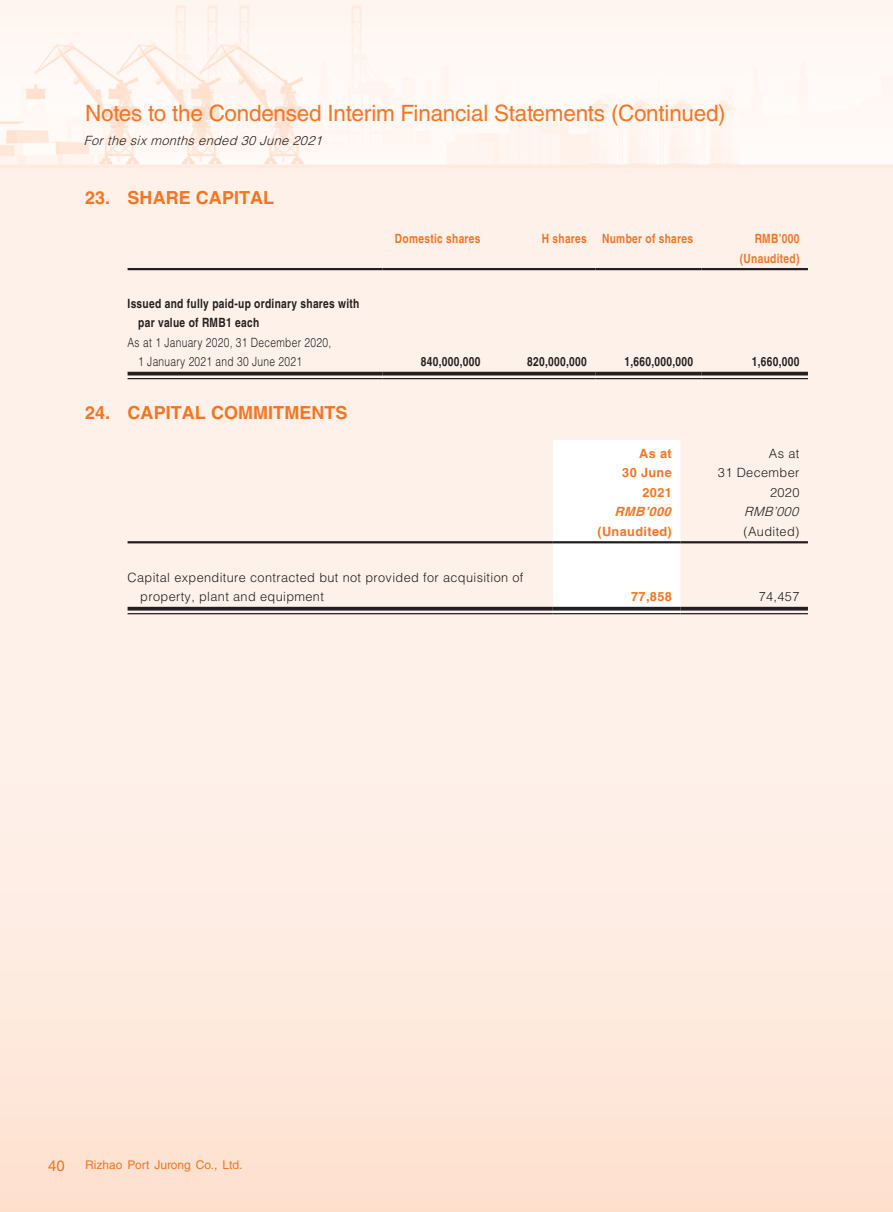
<style>
.page{position:relative;width:893px;height:1212px;background:#fff}
.page>*{position:absolute;margin:0;border:0;box-sizing:border-box;transform-origin:0 0}
.t1{font:22.5px "Helvetica LT Std";letter-spacing:-.01em;color:#f57523}
.t2{font:700 18px "Helvetica LT Std";letter-spacing:.005em;color:#f57523}
.t3{font:15px "Helvetica LT Std";color:#f57523}
.t4{font:300 12.75px/19.5px "Helvetica LT Std";letter-spacing:.03em;color:#231f20;text-align:right}
.t5{font:700 12.75px/19.5px "Helvetica LT Std";letter-spacing:.03em;color:#231f20;scale:.8 1}
.t6{font:300 12.75px/19.5px "Helvetica LT Std";letter-spacing:.03em;color:#231f20;scale:.8 1}
.t7{font:700 12.75px/19.5px "Helvetica LT Std";letter-spacing:.03em;color:#f57523;text-align:right;scale:.8 1}
.t8{font:italic 300 12.75px "Helvetica LT Std";color:#231f20}
.t9{font:700 12.75px/19.5px "Helvetica LT Std";letter-spacing:.03em;color:#f57523;text-align:right}
.t10{font:italic 700 12.75px "Helvetica LT Std";color:#f57523}
.t11{font:12px "Helvetica LT Std";letter-spacing:.005em;color:#f57523}
</style>
<div class="page">
<div style="left:0;top:168px;width:893px;height:1044px;background:linear-gradient(to bottom,#fdf4ee,#fee7da)"></div>
<svg style="left:0;top:0;width:893px;height:168px;fill:#fff7f3"></svg>
<hr style="left:128px;top:268px;width:255px;height:2px;background:#231f20">
<hr style="left:383px;top:268px;width:106px;height:2px;background:#231f20">
<hr style="left:489px;top:268px;width:106px;height:2px;background:#231f20">
<hr style="left:595px;top:268px;width:107px;height:2px;background:#231f20">
<hr style="left:702px;top:268px;width:106px;height:2px;background:#231f20">
<hr style="left:128px;top:372px;width:255px;height:3px;background:#231f20">
<hr style="left:128px;top:378px;width:255px;height:1px;background:#231f20">
<hr style="left:383px;top:372px;width:106px;height:3px;background:#231f20">
<hr style="left:383px;top:378px;width:106px;height:1px;background:#231f20">
<hr style="left:489px;top:372px;width:106px;height:3px;background:#231f20">
<hr style="left:489px;top:378px;width:106px;height:1px;background:#231f20">
<hr style="left:595px;top:372px;width:107px;height:3px;background:#231f20">
<hr style="left:595px;top:378px;width:107px;height:1px;background:#231f20">
<hr style="left:702px;top:372px;width:106px;height:3px;background:#231f20">
<hr style="left:702px;top:378px;width:106px;height:1px;background:#231f20">
<svg style="left:553px;top:440px;width:127px;height:173px"></svg>
<hr style="left:128px;top:541px;width:425px;height:2px;background:#231f20">
<hr style="left:553px;top:541px;width:127px;height:2px;background:#231f20">
<hr style="left:680px;top:541px;width:128px;height:2px;background:#231f20">
<hr style="left:128px;top:607px;width:425px;height:3px;background:#231f20">
<hr style="left:128px;top:613px;width:425px;height:1px;background:#231f20">
<hr style="left:553px;top:607px;width:127px;height:3px;background:#231f20">
<hr style="left:553px;top:613px;width:127px;height:1px;background:#231f20">
<hr style="left:680px;top:607px;width:128px;height:3px;background:#231f20">
<hr style="left:680px;top:613px;width:128px;height:1px;background:#231f20">
<h1 class="t1" style="left:85px;top:100px;width:642px">Notes to the Condensed Interim Financial Statements (Continued)</h1>
<p class="t8" style="left:84px;top:133px;width:244px">Forthe sixmonthsended 30 June 2021</p>
<h2 class="t2" style="left:85px;top:187px;width:191px">23. SHARE CAPITAL</h2>
<p class="t5" style="left:138px;top:293px;width:278px;text-indent:-11px">Issued and fully paid-up ordinary shares with par value of RMB1 each</p>
<p class="t6" style="left:138px;top:332px;width:243px;text-indent:-11px">As at 1 January 2020, 31 December 2020,<br>1 January 2021 and 30 June 2021</p>
<h2 class="t2" style="left:85px;top:401px;width:264px">24. CAPITAL COMMITMENTS</h2>
<p class="t7" style="left:395px;top:229px;width:109px">Domestic shares</p>
<p class="t7" style="left:542px;top:229px;width:191px">H shares Number of shares</p>
<p class="t7" style="left:740px;top:229px;width:76px">RMB’000 (Unaudited)</p>
<p class="t5" style="left:421px;top:352px;width:76px">840,000,000</p>
<p class="t5" style="left:527px;top:352px;width:76px">820,000,000</p>
<p class="t5" style="left:624px;top:352px;width:87px">1,660,000,000</p>
<p class="t5" style="left:752px;top:352px;width:61px">1,660,000</p>
<p class="t9" style="left:622px;top:443px;width:51px">As at<br>30 June<br>2021</p>
<p class="t4" style="left:718px;top:443px;width:83px">As at<br>31 December<br>2020</p>
<p class="t10" style="left:615px;top:504px;width:62px">RMB’000</p>
<p class="t8" style="left:744px;top:504px;width:60px">RMB’000</p>
<p class="t9" style="left:597px;top:521px;width:76px">(Unaudited)</p>
<p class="t4" style="left:743px;top:521px;width:57px">(Audited)</p>
<p class="t4" style="left:140px;top:567px;width:385px;text-align:left;text-indent:-13px">Capital expenditure contracted but not provided for acquisition of property, plant and equipment</p>
<p class="t9" style="left:631px;top:587px;width:42px">77,858</p>
<p class="t4" style="left:759px;top:587px;width:42px">74,457</p>
<p class="t3" style="left:48px;top:1156px;width:18px">40</p>
<p class="t11" style="left:85px;top:1158px;width:159px">Rizhao Port Jurong Co., Ltd.</p>
</div>
